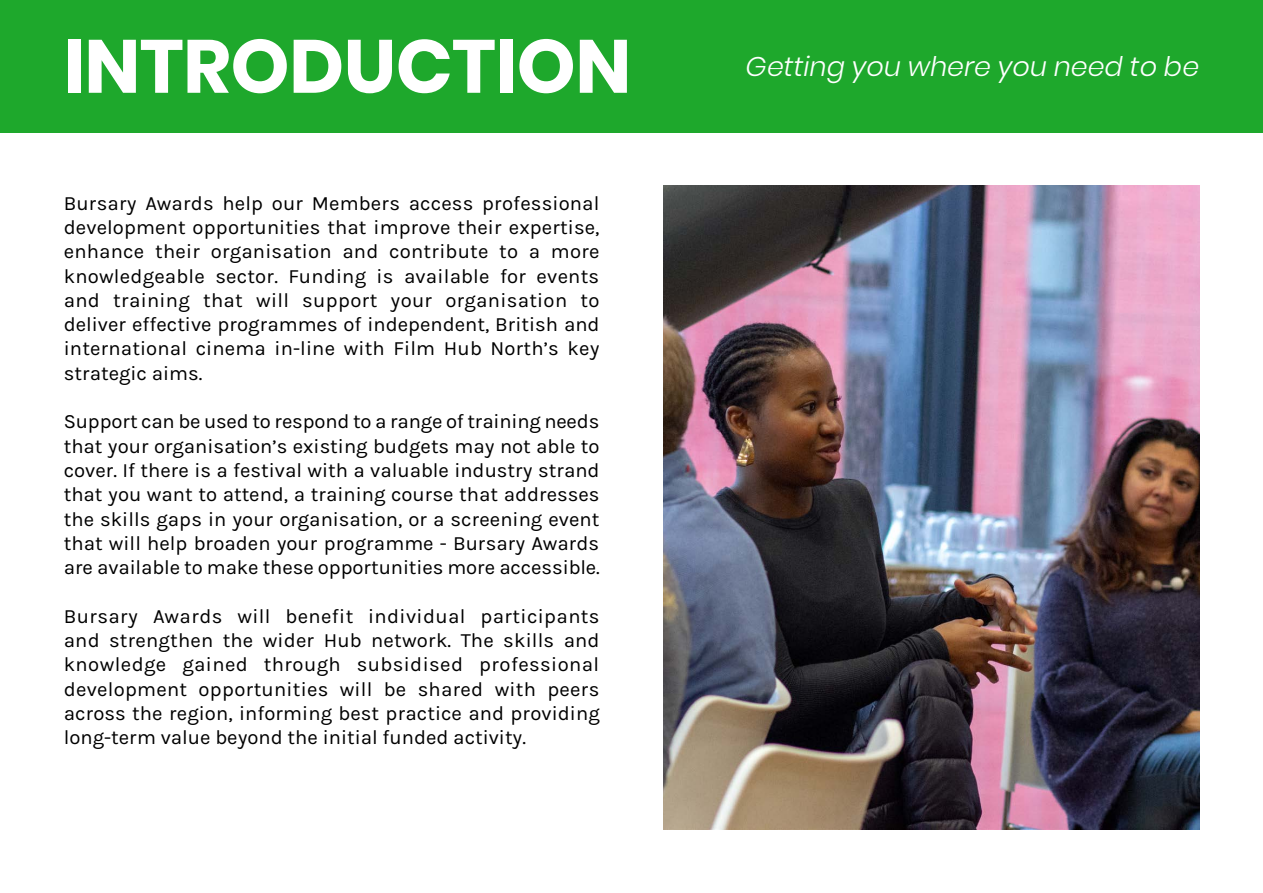
<style>
.page{position:relative;width:1263px;height:893px;background:#fff}
.page>*{position:absolute;margin:0;border:0;box-sizing:border-box;transform-origin:0 0}
.Paragraph_Style_7{font:700 75px "Poppins";letter-spacing:-.005em;color:#fff}
.Sub-header_Text{font:italic 300 27px "Poppins";color:#fff}
.Body_Text{font:20.25px/24.3px "Karla";color:#000;text-align:justify}
</style>
<div class="page">
<div style="left:0;top:0;width:1263px;height:133px;background:#1ea82c"></div>
<img style="left:663px;top:185px;width:536px;height:644px">
<p class="Paragraph_Style_7" style="left:64px;top:23px;width:569px">INTRODUCTION</p>
<p class="Body_Text" style="left:64px;top:191px;width:537px">Bursary Awards help our Members access professional development opportunities that improve their expertise, enhance their organisation and contribute to a more knowledgeable sector. Funding is available for events and training that will support your organisation to deliver effective programmes of independent, British and international cinema in-line with Film Hub North’s key strategic aims.</p>
<p class="Body_Text" style="left:64px;top:410px;width:538px">Support can be used to respond to a range of training needs that your organisation’s existing budgets may not able to cover. If there is a festival with a valuable industry strand that you want to attend, a training course that addresses the skills gaps in your organisation, or a screening event that will help broaden your programme - Bursary Awards are available to make these opportunities more accessible.</p>
<p class="Body_Text" style="left:64px;top:604px;width:537px">Bursary Awards will benefit individual participants and strengthen the wider Hub network. The skills and knowledge gained through subsidised professional development opportunities will be shared with peers across the region, informing best practice and providing long-term value beyond the initial funded activity.</p>
<p class="Sub-header_Text" style="left:746px;top:51px;width:455px">Getting you where you need to be</p>
</div>
